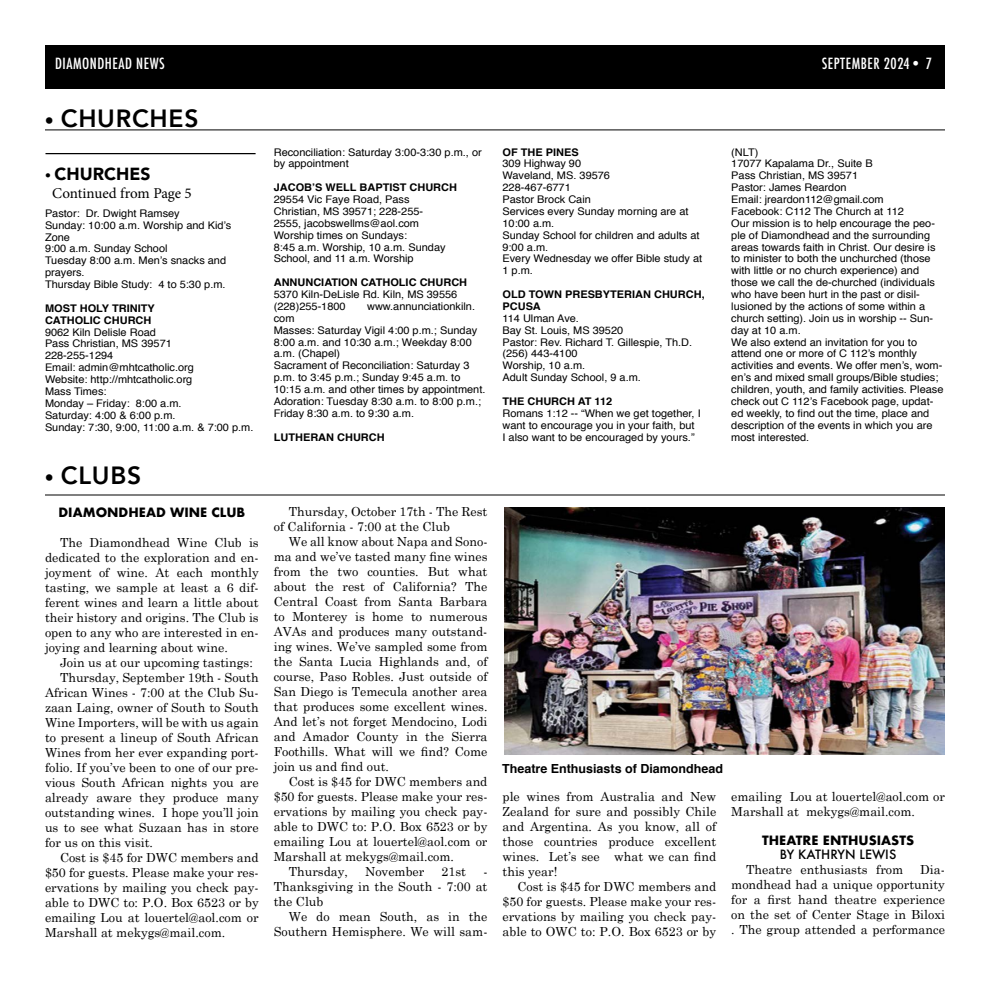
<style>
.page{position:relative;width:990px;height:990px;background:#fff}
.page>*{position:absolute;margin:0;border:0;box-sizing:border-box;transform-origin:0 0}
.t1{font:800 24.88px "Avenir";letter-spacing:.03em;color:#000}
.t2{font:900 17.5px "Avenir";color:#000}
.t3{font:500 condensed 15px "Futura";letter-spacing:.035em;color:#fff}
.t4{font:15px "Minion Pro";letter-spacing:-.005em;color:#000}
.t5{font:12.5px/15px "Century Schoolbook";color:#000;text-align:justify}
.t6{font:700 12.5px "Futura";color:#000}
.t7{font:700 12.5px "Helvetica";color:#000}
.t8{font:500 12.5px "Futura";color:#000}
.t9{font:10.5px/11.9px "Helvetica";color:#000;scale:1.04 1}
.t10{font:700 10.5px/11.9px "Helvetica";color:#000;scale:1.04 1}
.s1{font-family:"Myriad Pro";font-weight:700}
.s2{font-family:"Times";font-weight:700;font-size:15px}
</style>
<div class="page">
<div style="left:45px;top:45px;width:900px;height:43px;background:#000"></div>
<hr style="left:45px;top:130px;width:900px;height:1px;background:#000">
<hr style="left:46px;top:153px;width:210px;height:1px;background:#000">
<hr style="left:45px;top:495px;width:900px;height:1px;background:#000">
<img style="left:504px;top:508px;width:441px;height:246px">
<p class="t3" style="left:55px;top:54px;width:111px">DIAMONDHEAD NEWS</p>
<p class="t3" style="left:822px;top:54px;width:112px">SEPTEMBER 2024• 7</p>
<h1 class="t1" style="left:45px;top:99px;width:155px"><span class="s1">•</span> CHURCHES</h1>
<h2 class="t2" style="left:46px;top:159px;width:106px"><span class="s2">•</span> CHURCHES</h2>
<p class="t4" style="left:52px;top:183px;width:141px">Continued from Page 5</p>
<p class="t9" style="left:45px;top:207px;width:181px">Pastor: Dr. Dwight Ramsey<br>Sunday: 10:00 a.m. Worship and Kid’s<br>Zone<br>9:00 a.m. Sunday School<br>Tuesday 8:00 a.m. Men’s snacks and prayers.<br>Thursday Bible Study: 4 to 5:30 p.m.</p>
<p class="t10" style="left:45px;top:302px;width:107px">MOST HOLY TRINITY<br>CATHOLIC CHURCH</p>
<p class="t9" style="left:45px;top:326px;width:202px">9062 Kiln Delisle Road<br>Pass Christian, MS 39571<br>228-255-1294<br>Email: admin@mhtcatholic.org<br>Website: http://mhtcatholic.org<br>Mass Times:<br>Monday – Friday: 8:00 a.m.<br>Saturday: 4:00 &amp; 6:00 p.m.<br>Sunday: 7:30, 9:00, 11:00 a.m. &amp; 7:00 p.m.</p>
<h1 class="t1" style="left:45px;top:456px;width:98px"><span class="s1">•</span> CLUBS</h1>
<p class="t6" style="left:58px;top:503px;width:188px">DIAMON DHEAD WIN E CLUB</p>
<p class="t5" style="left:45px;top:534px;width:215px;text-indent:15px">The Diamondhead Wine Club is dedicated to the exploration and en&shy;joyment of wine. At each monthly tasting, we sample at least a 6 dif&shy;ferent wines and learn a little about their history and origins. The Club is open to any who are interested in en&shy;joying and learning about wine.</p>
<p class="t5" style="left:60px;top:654px;width:194px">Join us at our upcoming tastings:</p>
<p class="t5" style="left:60px;top:669px;width:200px">Thursday, September 19th - South</p>
<p class="t5" style="left:45px;top:684px;width:215px">African Wines - 7:00 at the Club Su-</p>
<p class="t5" style="left:45px;top:699px;width:215px">zaan Laing, owner of South to South</p>
<p class="t5" style="left:45px;top:714px;width:215px">Wine Importers, will be with us again</p>
<p class="t5" style="left:45px;top:729px;width:215px">to present a lineup of South African</p>
<p class="t5" style="left:45px;top:744px;width:215px">Wines from her ever expanding port-</p>
<p class="t5" style="left:45px;top:759px;width:215px">folio. If you’ve been to one of our pre-</p>
<p class="t5" style="left:45px;top:774px;width:215px">vious South African nights you are</p>
<p class="t5" style="left:45px;top:789px;width:215px">already aware they produce many</p>
<p class="t5" style="left:45px;top:804px;width:215px">outstanding wines. I hope you’ll join</p>
<p class="t5" style="left:45px;top:819px;width:215px">us to see what Suzaan has in store</p>
<p class="t5" style="left:45px;top:834px;width:110px">for us on this visit.</p>
<p class="t5" style="left:60px;top:849px;width:200px">Cost is $45 for DWC members and</p>
<p class="t5" style="left:45px;top:864px;width:215px">$50 for guests. Please make your res-</p>
<p class="t5" style="left:45px;top:879px;width:215px">ervations by mailing you check pay-</p>
<p class="t5" style="left:45px;top:894px;width:215px">able to DWC to: P.O. Box 6523 or by</p>
<p class="t5" style="left:45px;top:909px;width:215px">emailing Lou at louertel@aol.com or</p>
<p class="t5" style="left:45px;top:924px;width:182px">Marshall at mekygs@mail.com.</p>
<p class="t9" style="left:274px;top:146px;width:202px">Reconciliation: Saturday 3:00-3:30 p.m., or by appointment</p>
<p class="t10" style="left:274px;top:182px;width:178px">JACOB’S WELL BAPTIST CHURCH</p>
<p class="t9" style="left:274px;top:194px;width:167px">29554 Vic Faye Road, Pass<br>Christian, MS 39571; 228-255-<br>2555, jacobswellms@aol.com<br>Worship times on Sundays:<br>8:45 a.m. Worship, 10 a.m. Sunday<br>School, and 11 a.m. Worship</p>
<p class="t10" style="left:274px;top:277px;width:188px">ANNUNCIATION CATHOLIC CHURCH</p>
<p class="t9" style="left:274px;top:289px;width:178px">5370 Kiln-DeLisle Rd. Kiln, MS 39556 (228)255-1800</p>
<p class="t9" style="left:367px;top:301px;width:105px">www.annunciationkiln.</p>
<p class="t9" style="left:274px;top:313px;width:205px">com<br>Masses: Saturday Vigil 4:00 p.m.; Sunday<br>8:00 a.m. and 10:30 a.m.; Weekday 8:00 a.m. (Chapel)<br>Sacrament of Reconciliation: Saturday 3 p.m. to 3:45 p.m.; Sunday 9:45 a.m. to<br>10:15 a.m. and other times by appointment.<br>Adoration: Tuesday 8:30 a.m. to 8:00 p.m.;<br>Friday 8:30 a.m. to 9:30 a.m.</p>
<p class="t10" style="left:274px;top:431px;width:108px">LUTHERAN CHURCH</p>
<p class="t10" style="left:503px;top:146px;width:75px">OF THE PINES</p>
<p class="t9" style="left:503px;top:158px;width:194px">309 Highway 90<br>Waveland, MS. 39576<br>228-467-6771<br>Pastor Brock Cain<br>Services every Sunday morning are at<br>10:00 a.m.<br>Sunday School for children and adults at<br>9:00 a.m.<br>Every Wednesday we offer Bible study at<br>1 p.m.</p>
<p class="t10" style="left:503px;top:289px;width:196px">OLD TOWN PRESBYTERIAN CHURCH,<br>PCUSA</p>
<p class="t9" style="left:503px;top:313px;width:184px">114 Ulman Ave.<br>Bay St. Louis, MS 39520<br>Pastor: Rev. Richard T. Gillespie, Th.D. (256) 443-4100<br>Worship, 10 a.m.<br>Adult Sunday School, 9 a.m.</p>
<p class="t10" style="left:503px;top:395px;width:40px">The Church</p>
<p class="t10" style="left:578px;top:395px;width:35px">at 112</p>
<p class="t9" style="left:503px;top:408px;width:192px">Romans 1:12 -- “When we get together, I want to encourage you in your faith, but<br>I also want to be encouraged by yours.”</p>
<p class="t9" style="left:731px;top:146px;width:206px">(NLT)<br>17077 Kapalama Dr., Suite B<br>Pass Christian, MS 39571<br>Pastor: James Reardon<br>Email: jreardon112@gmail.com<br>Facebook: C112 The Church at 112<br>Our mission is to help encourage the peo&shy;ple of Diamondhead and the surrounding areas towards faith in Christ. Our desire is to minister to both the unchurched (those with little or no church experience) and those we call the de-churched (individuals who have been hurt in the past or disil&shy;lusioned by the actions of some within a church setting). Join us in worship -- Sun&shy;day at 10 a.m.<br>We also extend an invitation for you to attend one or more of C 112’s monthly activities and events. We offer men’s, wom&shy;en’s and mixed small groups/Bible studies; children, youth, and family activities. Please check out C 112’s Facebook page, updat&shy;ed weekly, to find out the time, place and description of the events in which you are most interested.</p>
<p class="t5" style="left:274px;top:503px;width:215px;text-indent:15px">Thursday, October 17th - The Rest of California - 7:00 at the Club</p>
<p class="t5" style="left:274px;top:533px;width:215px;text-indent:15px">We all know about Napa and Sono&shy;ma and we’ve tasted many fine wines from the two counties. But what about the rest of California? The Central Coast from Santa Barbara to Monterey is home to numerous AVAs and produces many outstand&shy;ing wines. We’ve sampled some from the Santa Lucia Highlands and, of course, Paso Robles. Just outside of San Diego is Temecula another area that produces some excellent wines.<br>And let’s not forget Mendocino, Lodi and Amador County in the Sierra Foothills. What will we find? Come join us and find out.</p>
<p class="t5" style="left:289px;top:773px;width:200px">Cost is $45 for DWC members and</p>
<p class="t5" style="left:274px;top:788px;width:215px">$50 for guests. Please make your res-</p>
<p class="t5" style="left:274px;top:803px;width:215px">ervations by mailing you check pay-</p>
<p class="t5" style="left:274px;top:818px;width:215px">able to DWC to: P.O. Box 6523 or by</p>
<p class="t5" style="left:274px;top:833px;width:215px">emailing Lou at louertel@aol.com or</p>
<p class="t5" style="left:274px;top:848px;width:182px">Marshall at mekygs@mail.com.</p>
<p class="t5" style="left:289px;top:863px;width:61px">Thursday,</p>
<p class="t5" style="left:365px;top:863px;width:61px">November</p>
<p class="t5" style="left:442px;top:863px;width:26px">21st</p>
<p class="t5" style="left:274px;top:863px;width:215px;text-indent:210px">- Thanksgiving in the South - 7:00 at the Club</p>
<p class="t5" style="left:274px;top:908px;width:215px;text-align:right">We do mean South, as in the<br>Southern Hemisphere. We will sam-</p>
<p class="t7" style="left:502px;top:758px;width:222px">Theatre Enthusiasts of Diamondhead</p>
<p class="t5" style="left:503px;top:789px;width:215px">ple wines from Australia and New Zealand for sure and possibly Chile and Argentina. As you know, all of those countries produce excellent wines. Let’s see what we can find this year!</p>
<p class="t5" style="left:503px;top:879px;width:215px;text-indent:15px">Cost is $45 for DWC members and $50 for guests. Please make your res&shy;ervations by mailing you check pay&shy;able to OWC to: P.O. Box 6523 or by</p>
<p class="t5" style="left:731px;top:789px;width:215px">emailing Lou at louertel@aol.com or<br>Marshall at mekygs@mail.com.</p>
<p class="t6" style="left:762px;top:831px;width:153px">THEATRE ENTHUSIASTS</p>
<p class="t8" style="left:780px;top:846px;width:118px">BY KATHRYN LEWIS</p>
<p class="t5" style="left:746px;top:861px;width:159px">Theatre enthusiasts from</p>
<p class="t5" style="left:731px;top:861px;width:215px;text-indent:189px">Dia&shy;mondhead had a unique opportunity for a first hand theatre experience on the set of Center Stage in Biloxi . The group attended a performance</p>
</div>
